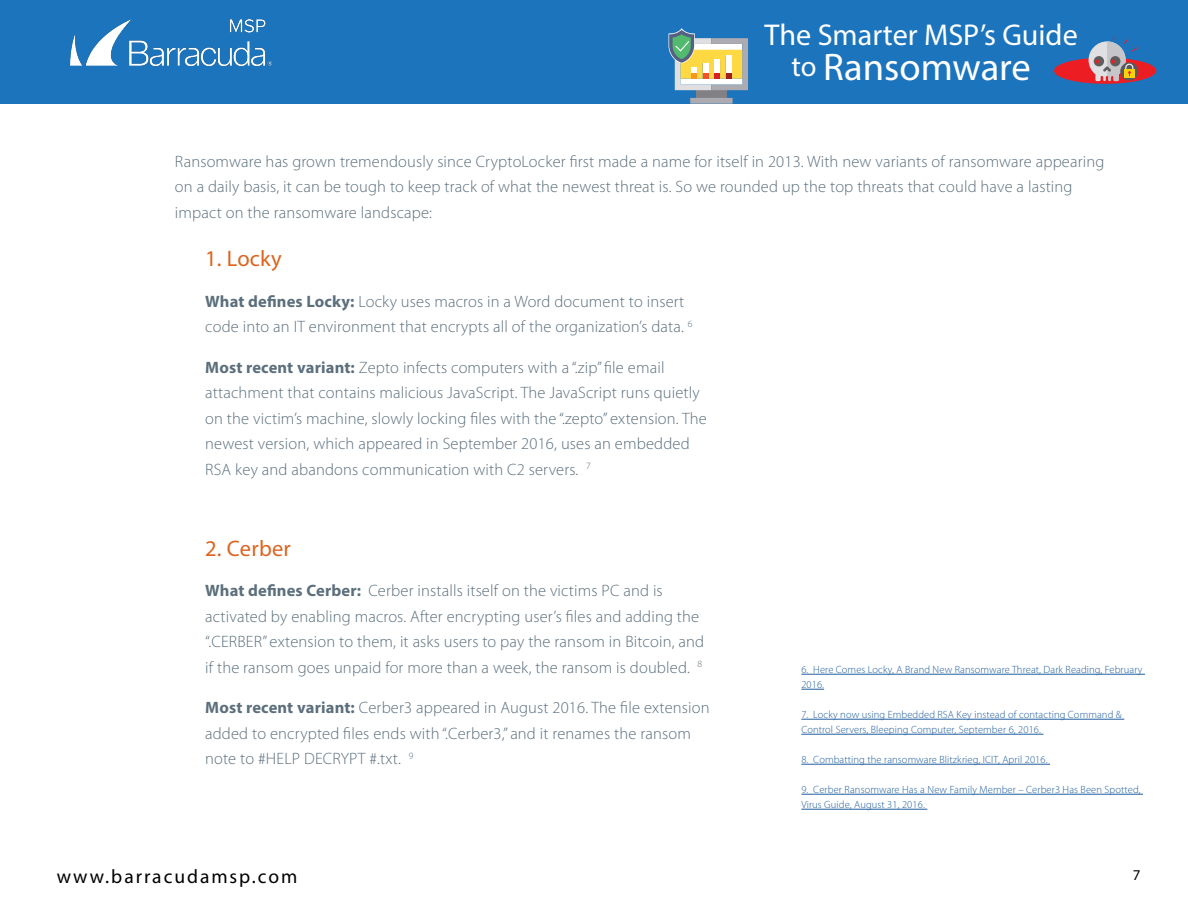
<style>
.page{position:relative;width:1188px;height:918px;background:#fff}
.page>*{position:absolute;margin:0;border:0;box-sizing:border-box;transform-origin:0 0}
.t1{font:38.55px "Myriad Pro";color:#fff}
.t2{font:30.15px "Myriad Pro";color:#fff}
.t3{font:22.5px "Myriad Pro";letter-spacing:.01em;color:#dc641e}
.t4{font:19.5px "Myriad Pro";letter-spacing:.1em;color:#000}
.t5{font:300 16.5px/25.5px "Myriad Pro";letter-spacing:.01em;color:#5c6f7c}
.t6{font:15px "Myriad Pro";color:#000}
.t7{font:300 10.5px/15px "Myriad Pro";letter-spacing:.01em;color:#215e9e}
.s1{font-size:28.65px}
.s2{font-weight:700}
</style>
<div class="page">
<div style="left:0;top:0;width:1188px;height:104px;background:#1c75bc"></div>
<div style="left:1054px;top:58px;width:102px;height:26px;background:#ed1d24;border-radius:50%"></div>
<svg style="left:1089px;top:36px;width:49px;height:45px"></svg>
<div style="left:696px;top:90px;width:31px;height:8px;background:#818185"></div>
<svg style="left:690px;top:98px;width:43px;height:6px"></svg>
<svg style="left:668px;top:28px;width:80px;height:62px"></svg>
<img style="left:71px;top:20px;width:200px;height:46px">
<hr style="left:801px;top:674px;width:344px;height:1px;background:#215e9e">
<svg style="left:801px;top:689px;width:23px;height:1px"></svg>
<hr style="left:801px;top:719px;width:323px;height:1px;background:#215e9e">
<hr style="left:801px;top:734px;width:243px;height:1px;background:#215e9e">
<hr style="left:801px;top:764px;width:249px;height:1px;background:#215e9e">
<hr style="left:801px;top:794px;width:342px;height:1px;background:#215e9e">
<hr style="left:801px;top:809px;width:126px;height:1px;background:#215e9e">
<h2 class="t2" style="left:765px;top:16px;width:315px">The Smarter MSP’s Guide</h2>
<h1 class="t1" style="left:792px;top:43px;width:241px"><span class="s1">to</span> Ransomware</h1>
<p class="t5" style="left:175px;top:149px;width:931px">Ransomware has grown tremendously since CryptoLocker first made a name for itself in 2013. With new variants of ransomware appearing on a daily basis, it can be tough to keep track of what the newest threat is. So we rounded up the top threats that could have a lasting impact on the ransomware landscape:</p>
<h3 class="t3" style="left:205px;top:245px;width:78px">1. Locky</h3>
<p class="t5" style="left:205px;top:289px;width:489px"><span class="s2">What defines Locky:</span> Locky uses macros in a Word document to insert code into an IT environment that encrypts all of the organization’s data. <sup>6</sup></p>
<p class="t5" style="left:205px;top:355px;width:503px"><span class="s2">Most recent variant:</span> Zepto infects computers with a “.zip” file email attachment that contains malicious JavaScript. The JavaScript runs quietly on the victim’s machine, slowly locking files with the “.zepto” extension. The newest version, which appeared in September 2016, uses an embedded RSA key and abandons communication with C2 servers. <sup>7</sup></p>
<h3 class="t3" style="left:205px;top:534px;width:87px">2. Cerber</h3>
<p class="t5" style="left:205px;top:578px;width:501px"><span class="s2">What defines Cerber:</span> Cerber installs itself on the victims PC and is activated by enabling macros. After encrypting user’s files and adding the “.CERBER” extension to them, it asks users to pay the ransom in Bitcoin, and if the ransom goes unpaid for more than a week, the ransom is doubled. <sup>8</sup></p>
<p class="t5" style="left:205px;top:695px;width:506px"><span class="s2">Most recent variant:</span> Cerber3 appeared in August 2016. The file extension added to encrypted files ends with “.Cerber3,” and it renames the ransom note to #HELP DECRYPT #.txt. <sup>9</sup></p>
<p class="t7" style="left:801px;top:662px;width:343px">6. Here Comes Locky, A Brand New Ransomware Threat, Dark Reading, February<br>2016.</p>
<p class="t7" style="left:801px;top:707px;width:322px">7. Locky now using Embedded RSA Key instead of contacting Command &amp;<br>Control Servers, Bleeping Computer, September 6, 2016.</p>
<p class="t7" style="left:801px;top:752px;width:248px">8. Combatting the ransomware Blitzkrieg, ICIT, April 2016.</p>
<p class="t7" style="left:801px;top:782px;width:341px">9. Cerber Ransomware Has a New Family Member – Cerber3 Has Been Spotted,<br>Virus Guide, August 31, 2016.</p>
<p class="t4" style="left:57px;top:864px;width:242px">www.barracudamsp.com</p>
<p class="t6" style="left:1133px;top:866px;width:9px">7</p>
</div>
